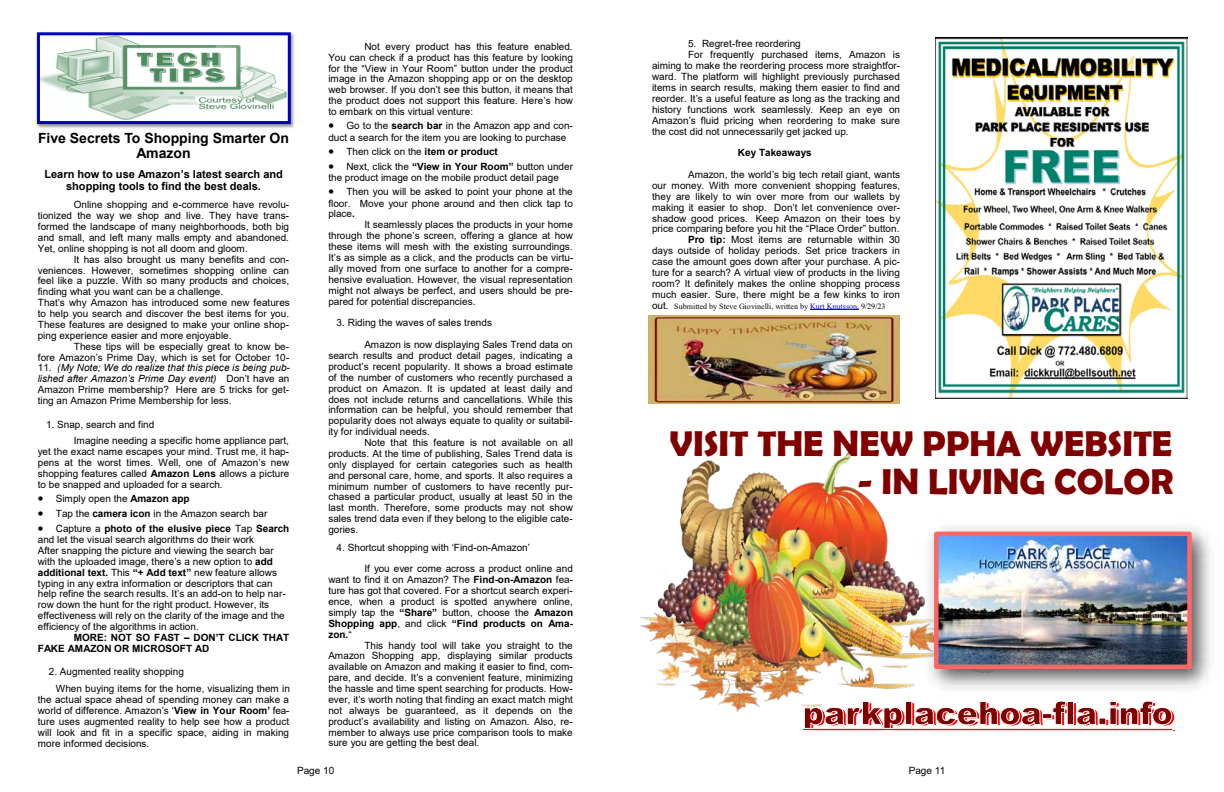
<style>
.page{position:relative;width:1224px;height:792px;background:#fff}
.page>*{position:absolute;margin:0;border:0;box-sizing:border-box;transform-origin:0 0}
.t1{font:700 36px "Berlin Sans FB Demi";color:#800000}
.t2{font:700 14px/15.2px "Arial";color:#000;text-align:center}
.t3{font:700 11px/12px "Arial";color:#000;text-align:center}
.t4{font:10px/10.9px "Arial";color:#000;text-align:justify}
.t5{font:700 10px/10.9px "Arial";color:#000}
.t6{font:8px "Times New Roman";color:#000}
.s1{font-style:italic}
.s2{font-weight:700}
.s3{font-family:"Arial";font-size:10px}
.s4{color:#00f}
</style>
<div class="page">
<img style="left:36px;top:32px;width:259px;height:96px">
<img style="left:41px;top:36px;width:246px;height:84px">
<div style="left:37px;top:32px;width:254px;height:92px;border:3px solid #0000c0"></div>
<img style="left:640px;top:441px;width:279px;height:270px">
<img style="left:919px;top:527px;width:291px;height:162px">
<img style="left:939px;top:537px;width:248px;height:127px">
<div style="left:934px;top:532px;width:258px;height:137px;border:4px solid #f66"></div>
<img style="left:649px;top:315px;width:250px;height:89px">
<img style="left:936px;top:37px;width:251px;height:361px">
<hr style="left:810px;top:309px;width:49px;height:1px;background:#00f">
<div style="left:1045px;top:715px;width:10px;height:5px;background:#ff5757"></div>
<div style="left:1045px;top:715px;width:10px;height:5px;border:1px solid #fff"></div>
<div style="left:805px;top:729px;width:371px;height:3px;border:1px solid #fff"></div>
<svg style="left:804px;top:701px;width:240px;height:31px"></svg>
<div style="left:1043px;top:714px;width:9px;height:5px;background:#800000"></div>
<div style="left:1042px;top:713px;width:10px;height:6px;border:1px solid #fff"></div>
<svg style="left:1053px;top:701px;width:122px;height:25px"></svg>
<div style="left:802px;top:728px;width:371px;height:2px;border:1px solid #fff"></div>
<h2 class="t2" style="left:38px;top:131px;width:253px">Five Secrets To Shopping Smarter On<br>Amazon</h2>
<p class="t3" style="left:44px;top:168px;width:240px">Learn how to use Amazon’s latest search and shopping tools to find the best deals.</p>
<p class="t4" style="left:38px;top:199px;width:253px;text-indent:36px">Online shopping and e-commerce have revolu&shy;tionized the way we shop and live. They have trans&shy;formed the landscape of many neighborhoods, both big and small, and left many malls empty and abandoned.<br>Yet, online shopping is not all doom and gloom.</p>
<p class="t4" style="left:38px;top:254px;width:254px;text-align:left;text-indent:36px">It has also brought us many benefits and con&shy;veniences. However, sometimes shopping online can feel like a puzzle. With so many products and choices, finding what you want can be a challenge.<br>That’s why Amazon has introduced some new features to help you search and discover the best items for you.<br>These features are designed to make your online shop&shy;ping experience easier and more enjoyable.</p>
<p class="t4" style="left:38px;top:341px;width:253px;text-align:right">These tips will be especially great to know be-<br>fore Amazon’s Prime Day, which is set for October 10-</p>
<p class="t4" style="left:38px;top:362px;width:254px">11. <span class="s1">(My Note; We do realize that this piece is being pub&shy;lished after Amazon’s Prime Day event)</span> Don’t have an Amazon Prime membership? Here are 5 tricks for get&shy;ting an Amazon Prime Membership for less.</p>
<p class="t4" style="left:74px;top:415px;width:217px;line-height:16.9px;text-indent:-28px">1. Snap, search and find<br>Imagine needing a specific home appliance part,</p>
<p class="t4" style="left:38px;top:446px;width:253px">yet the exact name escapes your mind. Trust me, it hap&shy;pens at the worst times. Well, one of Amazon’s new shopping features called <span class="s2">Amazon Lens</span> allows a picture to be snapped and uploaded for a search.</p>
<p class="t4" style="left:38px;top:493px;width:153px">• Simply open the <span class="s2">Amazon app</span></p>
<p class="t4" style="left:38px;top:508px;width:231px">• Tap the <span class="s2">camera icon</span> in the Amazon search bar</p>
<p class="t4" style="left:38px;top:523px;width:253px;text-align:left">• Capture a <span class="s2">photo of the elusive piece</span> Tap <span class="s2">Search </span>and let the visual search algorithms do their work<br>After snapping the picture and viewing the search bar with the uploaded image, there’s a new option to <span class="s2">add additional text.</span> This <span class="s2">“+ Add text”</span> new feature allows typing in any extra information or descriptors that can help refine the search results. It’s an add-on to help nar&shy;row down the hunt for the right product. However, its effectiveness will rely on the clarity of the image and the efficiency of the algorithms in action.</p>
<p class="t5" style="left:38px;top:632px;width:253px;text-indent:36px">MORE: NOT SO FAST – DON’T CLICK THAT<br>FAKE AMAZON OR MICROSOFT AD</p>
<p class="t4" style="left:56px;top:663px;width:236px;line-height:16.9px;text-indent:-7px">2. Augmented reality shopping<br>When buying items for the home, visualizing them in</p>
<p class="t4" style="left:38px;top:694px;width:253px">the actual space ahead of spending money can make a world of difference. Amazon’s ‘<span class="s2">View in Your Room’</span> fea&shy;ture uses augmented reality to help see how a product will look and fit in a specific space, aiding in making more informed decisions.</p>
<p class="t4" style="left:328px;top:41px;width:246px;text-indent:36px">Not every product has this feature enabled.<br>You can check if a product has this feature by looking for the “View in Your Room” button under the product image in the Amazon shopping app or on the desktop web browser. If you don’t see this button, it means that the product does not support this feature. Here’s how to embark on this virtual venture:</p>
<p class="t4" style="left:328px;top:120px;width:246px;line-height:11.3px">• Go to the <span class="s2">search bar</span> in the Amazon app and con&shy;duct a search for the item you are looking to purchase</p>
<p class="t4" style="left:328px;top:146px;width:171px">• Then click on the <span class="s2">item or product</span></p>
<p class="t4" style="left:328px;top:160px;width:246px;line-height:11.3px">• Next, click the <span class="s2">“View in Your Room”</span> button under the product image on the mobile product detail page</p>
<p class="t4" style="left:328px;top:186px;width:246px">• Then you will be asked to point your phone at the floor. Move your phone around and then click tap to place<span class="s2">.</span></p>
<p class="t4" style="left:328px;top:219px;width:247px;text-indent:36px">It seamlessly places the products in your home through the phone’s screen, offering a glance at how these items will mesh with the existing surroundings.<br>It’s as simple as a click, and the products can be virtu&shy;ally moved from one surface to another for a compre&shy;hensive evaluation. However, the visual representation might not always be perfect, and users should be pre&shy;pared for potential discrepancies.</p>
<p class="t4" style="left:364px;top:312px;width:210px;line-height:21.8px;text-indent:-28px">3. Riding the waves of sales trends<br>Amazon is now displaying Sales Trend data on</p>
<p class="t4" style="left:328px;top:350px;width:246px">search results and product detail pages, indicating a product’s recent popularity. It shows a broad estimate of the number of customers who recently purchased a product on Amazon. It is updated at least daily and does not include returns and cancellations. While this information can be helpful, you should remember that popularity does not always equate to quality or suitabil&shy;ity for individual needs.</p>
<p class="t4" style="left:328px;top:437px;width:246px;text-indent:36px">Note that this feature is not available on all products. At the time of publishing, Sales Trend data is only displayed for certain categories such as health and personal care, home, and sports. It also requires a minimum number of customers to have recently pur&shy;chased a particular product, usually at least 50 in the last month. Therefore, some products may not show sales trend data even if they belong to the eligible cate&shy;gories.</p>
<p class="t4" style="left:364px;top:536px;width:210px;line-height:21.8px;text-indent:-28px">4. Shortcut shopping with ‘Find-on-Amazon’<br>If you ever come across a product online and</p>
<p class="t4" style="left:328px;top:574px;width:246px">want to find it on Amazon? The <span class="s2">Find-on-Amazon</span> fea&shy;ture has got that covered. For a shortcut search experi&shy;ence, when a product is spotted anywhere online, simply tap the <span class="s2">“Share”</span> button, choose the <span class="s2">Amazon Shopping app</span>, and click <span class="s2">“Find products on Ama&shy;zon.</span>“</p>
<p class="t4" style="left:328px;top:640px;width:246px;text-indent:36px">This handy tool will take you straight to the Amazon Shopping app, displaying similar products available on Amazon and making it easier to find, com&shy;pare, and decide. It’s a convenient feature, minimizing the hassle and time spent searching for products. How&shy;ever, it’s worth noting that finding an exact match might not always be guaranteed, as it depends on the product’s availability and listing on Amazon. Also, re&shy;member to always use price comparison tools to make sure you are getting the best deal.</p>
<p class="t4" style="left:688px;top:38px;width:114px">5. Regret-free reordering</p>
<p class="t4" style="left:688px;top:49px;width:213px">For frequently purchased items, Amazon is</p>
<p class="t4" style="left:652px;top:60px;width:250px">aiming to make the reordering process more straightfor-</p>
<p class="t4" style="left:652px;top:71px;width:249px">ward. The platform will highlight previously purchased</p>
<p class="t4" style="left:652px;top:82px;width:250px">items in search results, making them easier to find and</p>
<p class="t4" style="left:652px;top:93px;width:249px">reorder. It’s a useful feature as long as the tracking and</p>
<p class="t4" style="left:652px;top:104px;width:249px">history functions work seamlessly. Keep an eye on</p>
<p class="t4" style="left:652px;top:115px;width:250px">Amazon’s fluid pricing when reordering to make sure</p>
<p class="t4" style="left:652px;top:125px;width:198px">the cost did not unnecessarily get jacked up.</p>
<p class="t5" style="left:738px;top:147px;width:75px">Key Takeaways</p>
<p class="t4" style="left:652px;top:169px;width:250px;text-align:right">Amazon, the world’s big tech retail giant, wants<br>our money. With more convenient shopping features, they are likely to win over more from our wallets by making it easier to shop. Don’t let convenience over&shy;shadow good prices. Keep Amazon on their toes by price comparing before you hit the “Place Order” button.<br><span class="s2">Pro tip:</span> Most items are returnable within 30<br>days outside of holiday periods. Set price trackers in case the amount goes down after your purchase. A pic&shy;ture for a search? A virtual view of products in the living room? It definitely makes the online shopping process much easier. Sure, there might be a few kinks to iron</p>
<p class="t6" style="left:652px;top:300px;width:235px"><span class="s3">out.</span> Submitted by Steve Giovinelli, written by <span class="s4">Kurt Knutsson,</span> 9/29/23</p>
<h1 class="t1" style="left:670px;top:423px;width:504px">VISIT THE NEW PPHA WEBSITE</h1>
<h1 class="t1" style="left:857px;top:461px;width:318px">- IN LIVING COLOR</h1>
<p class="t4" style="left:297px;top:765px;width:39px">Page 10</p>
<p class="t4" style="left:909px;top:765px;width:38px">Page 11</p>
</div>
